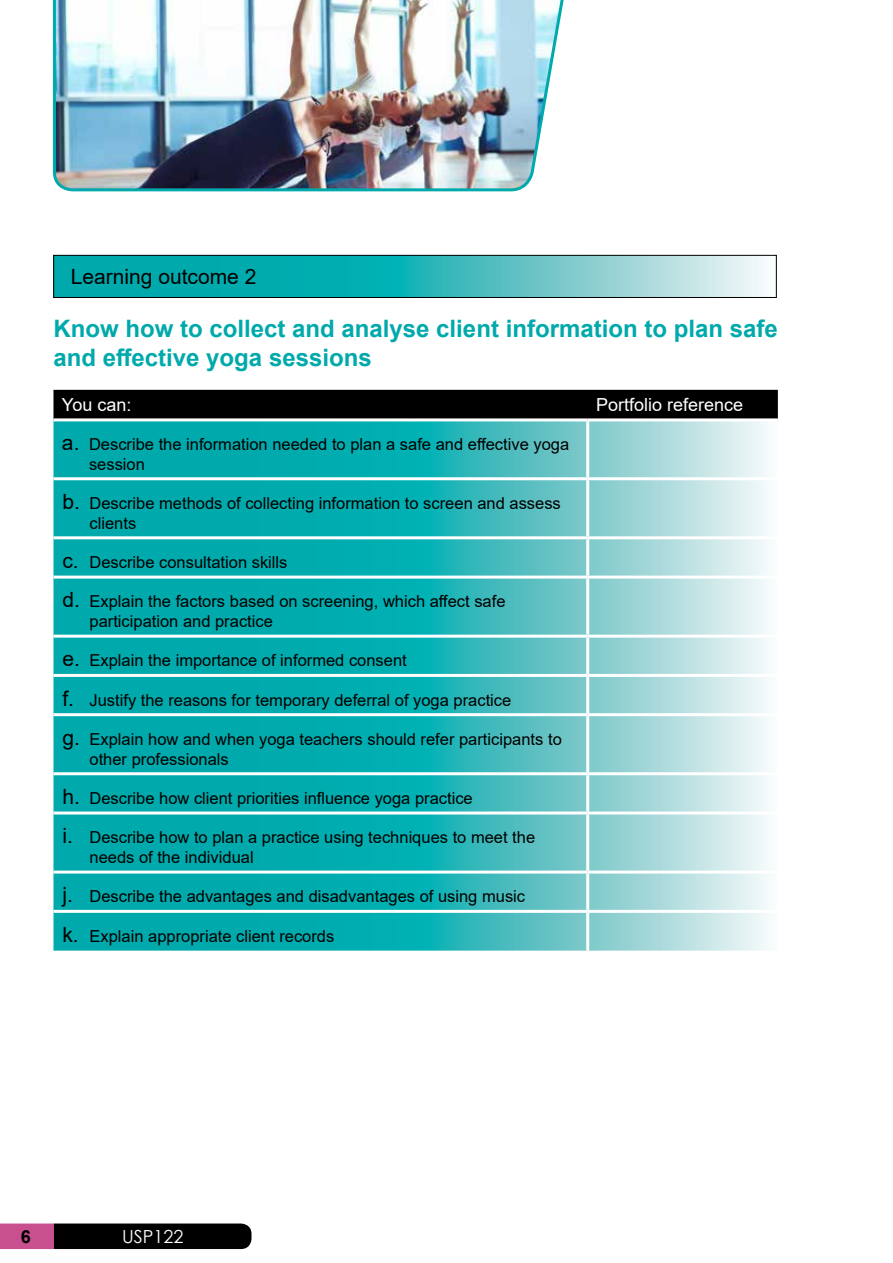
<style>
.page{position:relative;width:893px;height:1263px;background:#fff}
.page>*{position:absolute;margin:0;border:0;box-sizing:border-box;transform-origin:0 0}
.t1{font:700 24px/28.8px "Arial";color:#00a9ab}
.t2{font:21px "Arial";color:#000}
.t3{font:18px "Arial";color:#fff}
.t4{font:18px "Century Gothic";color:#fff}
.t5{font:700 18px "Arial";color:#000}
.t6{font:16.5px/19.8px "Arial";color:#000}
.s1{font-size:21px}
</style>
<div class="page">
<svg style="left:55px;top:257px;width:711px;height:39px;background:#44bdc0"></svg>
<div style="left:53px;top:255px;width:723px;height:43px;border:1px solid #000"></div>
<div style="left:53px;top:390px;width:725px;height:28px;background:#000"></div>
<svg style="left:53px;top:421px;width:714px;height:529px;background:#3fbcbe"></svg>
<hr style="left:586px;top:421px;width:3px;height:56px;background:#fff">
<hr style="left:588px;top:477px;width:190px;height:3px;background:#fff">
<hr style="left:586px;top:480px;width:3px;height:56px;background:#fff">
<hr style="left:588px;top:536px;width:190px;height:3px;background:#fff">
<hr style="left:586px;top:539px;width:3px;height:37px;background:#fff">
<hr style="left:53px;top:576px;width:535px;height:3px;background:#fff">
<hr style="left:588px;top:576px;width:190px;height:3px;background:#fff">
<hr style="left:586px;top:579px;width:3px;height:56px;background:#fff">
<hr style="left:53px;top:635px;width:535px;height:3px;background:#fff">
<hr style="left:588px;top:635px;width:190px;height:3px;background:#fff">
<hr style="left:586px;top:638px;width:3px;height:36px;background:#fff">
<hr style="left:53px;top:674px;width:535px;height:3px;background:#fff">
<hr style="left:588px;top:674px;width:190px;height:3px;background:#fff">
<hr style="left:586px;top:677px;width:3px;height:36px;background:#fff">
<hr style="left:53px;top:713px;width:535px;height:3px;background:#fff">
<hr style="left:588px;top:713px;width:190px;height:3px;background:#fff">
<hr style="left:586px;top:716px;width:3px;height:56px;background:#fff">
<hr style="left:53px;top:772px;width:535px;height:3px;background:#fff">
<hr style="left:588px;top:772px;width:190px;height:3px;background:#fff">
<hr style="left:586px;top:775px;width:3px;height:36px;background:#fff">
<hr style="left:53px;top:811px;width:535px;height:3px;background:#fff">
<hr style="left:588px;top:811px;width:190px;height:3px;background:#fff">
<hr style="left:586px;top:814px;width:3px;height:56px;background:#fff">
<hr style="left:53px;top:870px;width:535px;height:3px;background:#fff">
<hr style="left:588px;top:870px;width:190px;height:3px;background:#fff">
<hr style="left:586px;top:873px;width:3px;height:37px;background:#fff">
<hr style="left:53px;top:910px;width:535px;height:3px;background:#fff">
<hr style="left:588px;top:910px;width:190px;height:3px;background:#fff">
<hr style="left:586px;top:913px;width:3px;height:37px;background:#fff">
<hr style="left:53px;top:477px;width:535px;height:3px;background:#fff">
<hr style="left:53px;top:536px;width:535px;height:3px;background:#fff">
<img style="left:52px;top:0;width:512px;height:192px">
<svg style="left:0;top:1223px;width:251px;height:26px;background:#301724"></svg>
<p class="t2" style="left:71px;top:262px;width:187px">Learning outcome 2</p>
<h1 class="t1" style="left:53px;top:314px;width:726px">Know how to collect and analyse client information to plan safe and effective yoga sessions</h1>
<p class="t3" style="left:62px;top:393px;width:71px">You can:</p>
<p class="t3" style="left:596px;top:393px;width:149px">Portfolio reference</p>
<p class="t6" style="left:89px;top:435px;width:482px;text-indent:-27px"><span class="s1">a.</span> Describe the information needed to plan a safe and effective yoga session</p>
<p class="t6" style="left:89px;top:493px;width:473px;text-indent:-27px"><span class="s1">b.</span> Describe methods of collecting information to screen and assess clients</p>
<p class="t6" style="left:62px;top:552px;width:227px"><span class="s1">c.</span> Describe consultation skills</p>
<p class="t6" style="left:89px;top:591px;width:418px;text-indent:-27px"><span class="s1">d.</span> Explain the factors based on screening, which affect safe participation and practice</p>
<p class="t6" style="left:62px;top:651px;width:346px"><span class="s1">e.</span> Explain the importance of informed consent</p>
<p class="t6" style="left:62px;top:690px;width:450px"><span class="s1">f.</span> Justify the reasons for temporary deferral of yoga practice</p>
<p class="t6" style="left:89px;top:729px;width:474px;text-indent:-27px"><span class="s1">g.</span> Explain how and when yoga teachers should refer participants to other professionals</p>
<p class="t6" style="left:62px;top:788px;width:412px"><span class="s1">h.</span> Describe how client priorities influence yoga practice</p>
<p class="t6" style="left:89px;top:827px;width:447px;text-indent:-27px"><span class="s1">i.</span> Describe how to plan a practice using techniques to meet the needs of the individual</p>
<p class="t6" style="left:62px;top:886px;width:464px"><span class="s1">j.</span> Describe the advantages and disadvantages of using music</p>
<p class="t6" style="left:62px;top:926px;width:273px"><span class="s1">k.</span> Explain appropriate client records</p>
<p class="t5" style="left:21px;top:1224px;width:12px">6</p>
<p class="t4" style="left:122px;top:1223px;width:63px">USP122</p>
</div>
